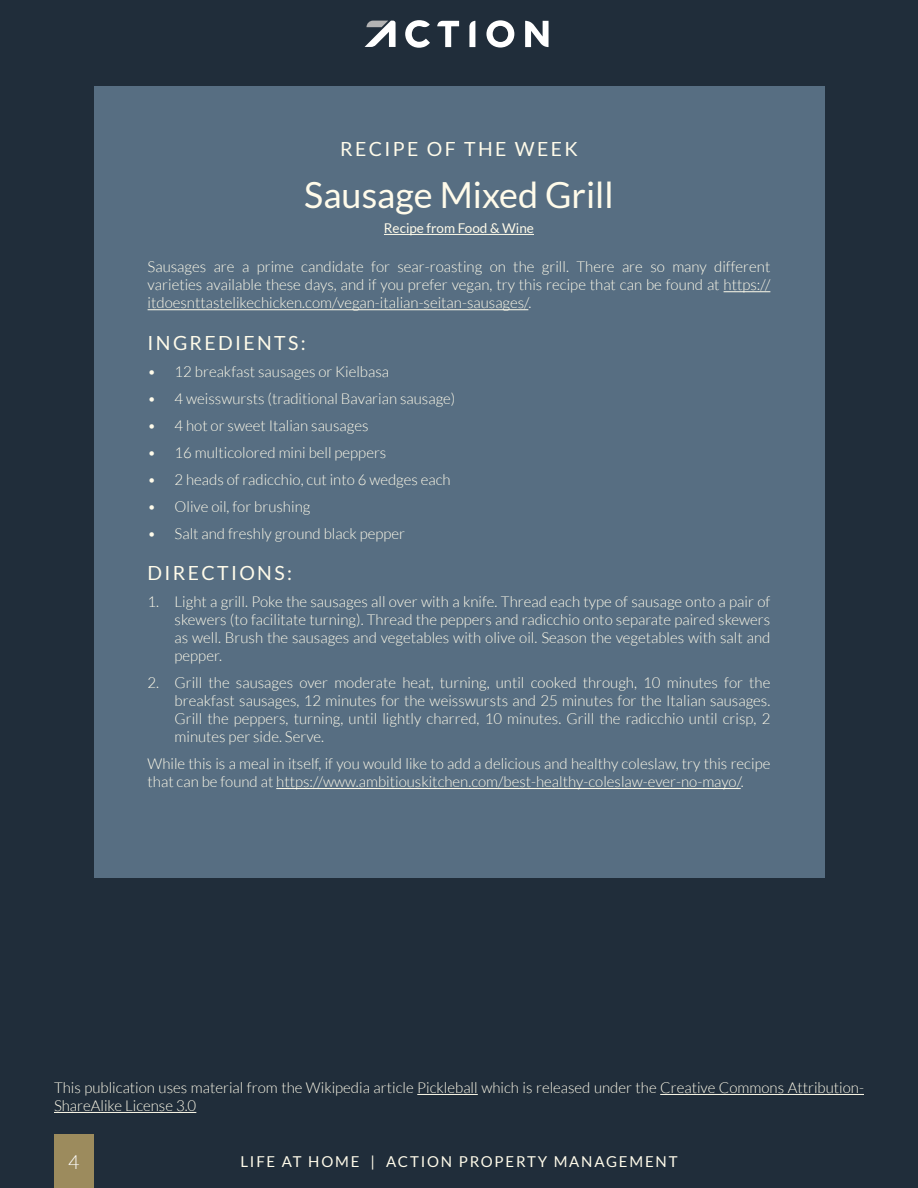
<style>
.page{position:relative;width:918px;height:1188px;background:#202d3a}
.page>*{position:absolute;margin:0;border:0;box-sizing:border-box;transform-origin:0 0}
.t1{font:36px "Lato";color:#fffbea}
.t2{font:19.5px "Lato";letter-spacing:.12em;color:#fffbea}
.t3{font:300 19.5px "Lato";color:#fff}
.t4{font:300 15px/18px "Lato";color:#fffbea;text-align:justify}
.t5{font:15px "Lato";letter-spacing:.12em;color:#fffbea}
.t6{font:13.5px "Lato";color:#fffbea}
</style>
<div class="page">
<svg style="left:405px;top:20px;width:25px;height:28px"></svg>
<svg style="left:437px;top:21px;width:22px;height:26px"></svg>
<svg style="left:469px;top:21px;width:6px;height:26px"></svg>
<svg style="left:486px;top:20px;width:28px;height:28px"></svg>
<svg style="left:525px;top:21px;width:24px;height:26px"></svg>
<svg style="left:365px;top:21px;width:31px;height:26px"></svg>
<div style="left:94px;top:86px;width:730px;height:792px;background:#576e82"></div>
<hr style="left:384px;top:234px;width:150px;height:1px;background:#fffbea">
<hr style="left:724px;top:291px;width:46px;height:1px;background:#fffbea">
<hr style="left:148px;top:309px;width:380px;height:1px;background:#fffbea">
<hr style="left:276px;top:788px;width:465px;height:1px;background:#fffbea">
<hr style="left:417px;top:1094px;width:61px;height:1px;background:#fffbea">
<hr style="left:660px;top:1094px;width:204px;height:1px;background:#fffbea">
<hr style="left:54px;top:1112px;width:142px;height:1px;background:#fffbea">
<div style="left:54px;top:1134px;width:40px;height:54px;background:#9c8b5d"></div>
<h2 class="t2" style="left:340px;top:138px;width:239px">RECIPE OF THE WEEK</h2>
<h1 class="t1" style="left:304px;top:175px;width:311px">Sausage Mixed Grill</h1>
<p class="t6" style="left:384px;top:221px;width:152px">Recipe from Food &amp; Wine</p>
<p class="t4" style="left:148px;top:258px;width:624px">Sausages are a prime candidate for sear-roasting on the grill. There are so many different varieties available these days, and if you prefer vegan, try this recipe that can be found at https:// itdoesnttastelikechicken.com/vegan-italian-seitan-sausages/.</p>
<h2 class="t2" style="left:148px;top:332px;width:160px">INGREDIENTS:</h2>
<p class="t4" style="left:148px;top:363px;width:243px">• 12 breakfast sausages or Kielbasa</p>
<p class="t4" style="left:148px;top:390px;width:309px">• 4 weisswursts (traditional Bavarian sausage)</p>
<p class="t4" style="left:148px;top:417px;width:222px">• 4 hot or sweet Italian sausages</p>
<p class="t4" style="left:148px;top:444px;width:240px">• 16 multicolored mini bell peppers</p>
<p class="t4" style="left:148px;top:471px;width:305px">• 2 heads of radicchio, cut into 6 wedges each</p>
<p class="t4" style="left:148px;top:498px;width:164px">• Olive oil, for brushing</p>
<p class="t4" style="left:148px;top:525px;width:259px">• Salt and freshly ground black pepper</p>
<h2 class="t2" style="left:148px;top:562px;width:146px">DIRECTIONS:</h2>
<p class="t4" style="left:175px;top:593px;width:597px;text-indent:-27px">1. Light a grill. Poke the sausages all over with a knife. Thread each type of sausage onto a pair of skewers (to facilitate turning). Thread the peppers and radicchio onto separate paired skewers as well. Brush the sausages and vegetables with olive oil. Season the vegetables with salt and pepper.</p>
<p class="t4" style="left:175px;top:674px;width:597px;text-indent:-27px">2. Grill the sausages over moderate heat, turning, until cooked through, 10 minutes for the breakfast sausages, 12 minutes for the weisswursts and 25 minutes for the Italian sausages.<br>Grill the peppers, turning, until lightly charred, 10 minutes. Grill the radicchio until crisp, 2 minutes per side. Serve.</p>
<p class="t4" style="left:148px;top:755px;width:624px">While this is a meal in itself, if you would like to add a delicious and healthy coleslaw, try this recipe that can be found at https://www.ambitiouskitchen.com/best-healthy-coleslaw-ever-no-mayo/.</p>
<p class="t4" style="left:54px;top:1079px;width:811px">This publication uses material from the Wikipedia article Pickleball which is released under the Creative Commons Attribution-<br>ShareAlike License 3.0</p>
<h2 class="t3" style="left:68px;top:1151px;width:13px">4</h2>
<p class="t5" style="left:240px;top:1153px;width:439px">LIFE AT HOME | ACTION PROPERTY MANAGEMENT</p>
</div>
